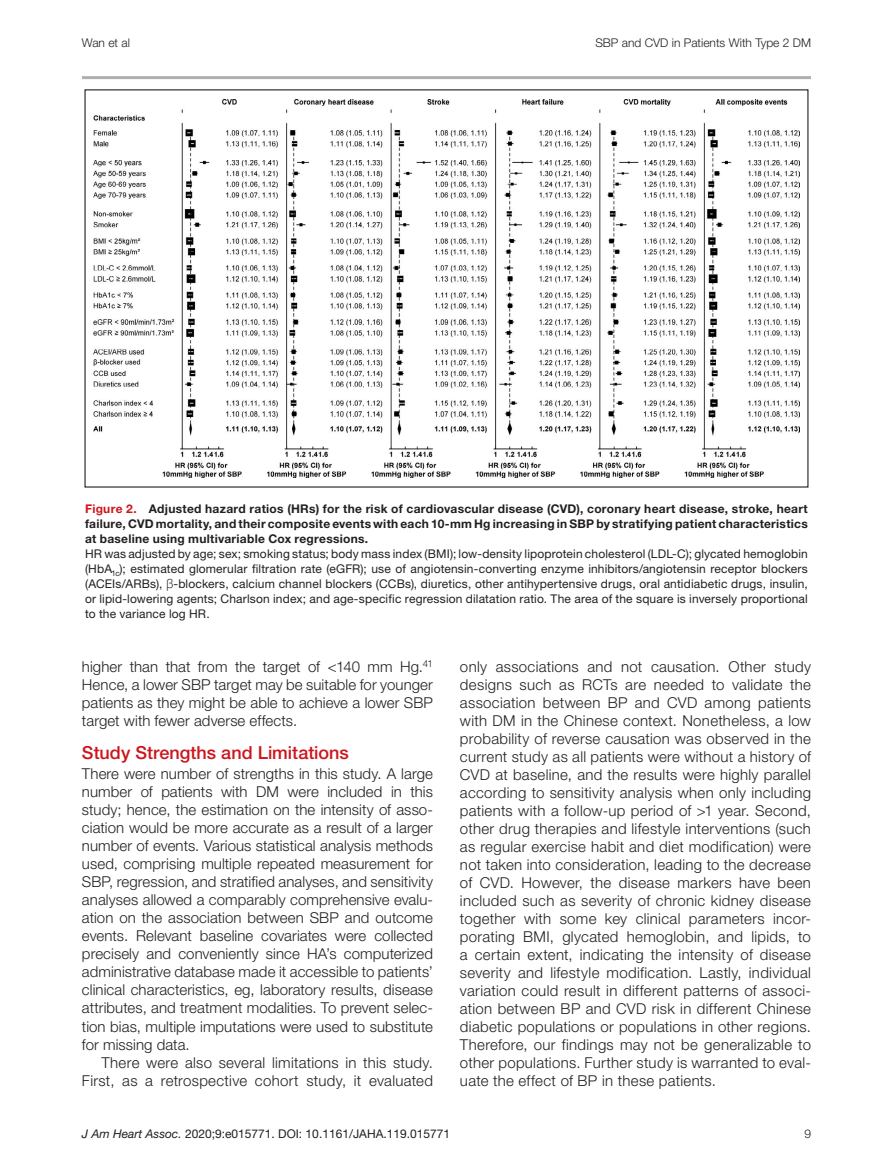
<style>
.page{position:relative;width:893px;height:1174px;background:#fff}
.page>*{position:absolute;margin:0;border:0;box-sizing:border-box;transform-origin:0 0}
.t1{font:500 18px "Helvetica Neue LT Std";color:#cd151d}
.t2{font:300 15px/18px "Helvetica Neue LT Std";letter-spacing:.01em;color:#231f20;text-align:justify}
.t3{font:12px/15px "Helvetica Neue LT Std";letter-spacing:.01em;color:#231f20;text-align:justify}
.t4{font:700 12px/15px "Helvetica Neue LT Std";letter-spacing:.025em;color:#231f20;text-align:justify}
.t5{font:300 12px "Helvetica Neue LT Std";color:#231f20}
.s1{color:#cd151d}
.s2{font-family:"Noto Sans";font-weight:300}
.s3{font-style:italic}
</style>
<div class="page">
<img style="left:94px;top:99px;width:705px;height:378px">
<hr style="left:82px;top:76px;width:729px;height:3px;background:#aeafb3">
<p class="t5" style="left:82px;top:35px;width:50px">Wan et al</p>
<p class="t5" style="left:595px;top:35px;width:217px">SBP and CVD in Patients With Type 2 DM</p>
<p class="t4" style="left:85px;top:501px;width:724px"><span class="s1">Figure 2.</span> Adjusted hazard ratios (HRs) for the risk of cardiovascular disease (CVD), coronary heart disease, stroke, heart failure, CVD mortality, and their composite events with each 10-mm Hg increasing in SBP by stratifying patient characteristics at baseline using multivariable Cox regressions.</p>
<p class="t3" style="left:85px;top:546px;width:724px">HR was adjusted by age; sex; smoking status; body mass index (BMI); low-density lipoprotein cholesterol (LDL-C); glycated hemoglobin (HbA<sub>1c</sub>); estimated glomerular filtration rate (eGFR); use of angiotensin-converting enzyme inhibitors/angiotensin receptor blockers (ACEIs/ARBs), <span class="s2">β</span>-blockers, calcium channel blockers (CCBs), diuretics, other antihypertensive drugs, oral antidiabetic drugs, insulin, or lipid-lowering agents; Charlson index; and age-specific regression dilatation ratio. The area of the square is inversely proportional to the variance log HR.</p>
<p class="t2" style="left:82px;top:657px;width:352px">higher than that from the target of &lt;140 mm Hg.<sup>41<br></sup>Hence, a lower SBP target may be suitable for younger patients as they might be able to achieve a lower SBP target with fewer adverse effects.</p>
<p class="t1" style="left:82px;top:742px;width:268px">Study Strengths and Limitations</p>
<p class="t2" style="left:82px;top:764px;width:353px">There were number of strengths in this study. A large number of patients with DM were included in this study; hence, the estimation on the intensity of asso&shy;ciation would be more accurate as a result of a larger number of events. Various statistical analysis methods used, comprising multiple repeated measurement for SBP, regression, and stratified analyses, and sensitivity analyses allowed a comparably comprehensive evalu&shy;ation on the association between SBP and outcome events. Relevant baseline covariates were collected precisely and conveniently since HA’s computerized administrative database made it accessible to patients’ clinical characteristics, eg, laboratory results, disease attributes, and treatment modalities. To prevent selec&shy;tion bias, multiple imputations were used to substitute for missing data.</p>
<p class="t2" style="left:82px;top:1052px;width:353px;text-align:right">There were also several limitations in this study.<br>First, as a retrospective cohort study, it evaluated</p>
<p class="t2" style="left:460px;top:657px;width:353px">only associations and not causation. Other study designs such as RCTs are needed to validate the association between BP and CVD among patients with DM in the Chinese context. Nonetheless, a low probability of reverse causation was observed in the current study as all patients were without a history of CVD at baseline, and the results were highly parallel according to sensitivity analysis when only including patients with a follow-up period of &gt;1 year. Second, other drug therapies and lifestyle interventions (such as regular exercise habit and diet modification) were not taken into consideration, leading to the decrease of CVD. However, the disease markers have been included such as severity of chronic kidney disease together with some key clinical parameters incor&shy;porating BMI, glycated hemoglobin, and lipids, to a certain extent, indicating the intensity of disease severity and lifestyle modification. Lastly, individual variation could result in different patterns of associ&shy;ation between BP and CVD risk in different Chinese diabetic populations or populations in other regions.<br>Therefore, our findings may not be generalizable to other populations. Further study is warranted to eval&shy;uate the effect of BP in these patients.</p>
<p class="t3" style="left:82px;top:1126px;width:370px"><span class="s3">J Am Heart Assoc.</span> 2020;9:e015771. DOI: 10.1161/JAHA.119.015771</p>
<p class="t5" style="left:804px;top:1126px;width:8px">9</p>
</div>
